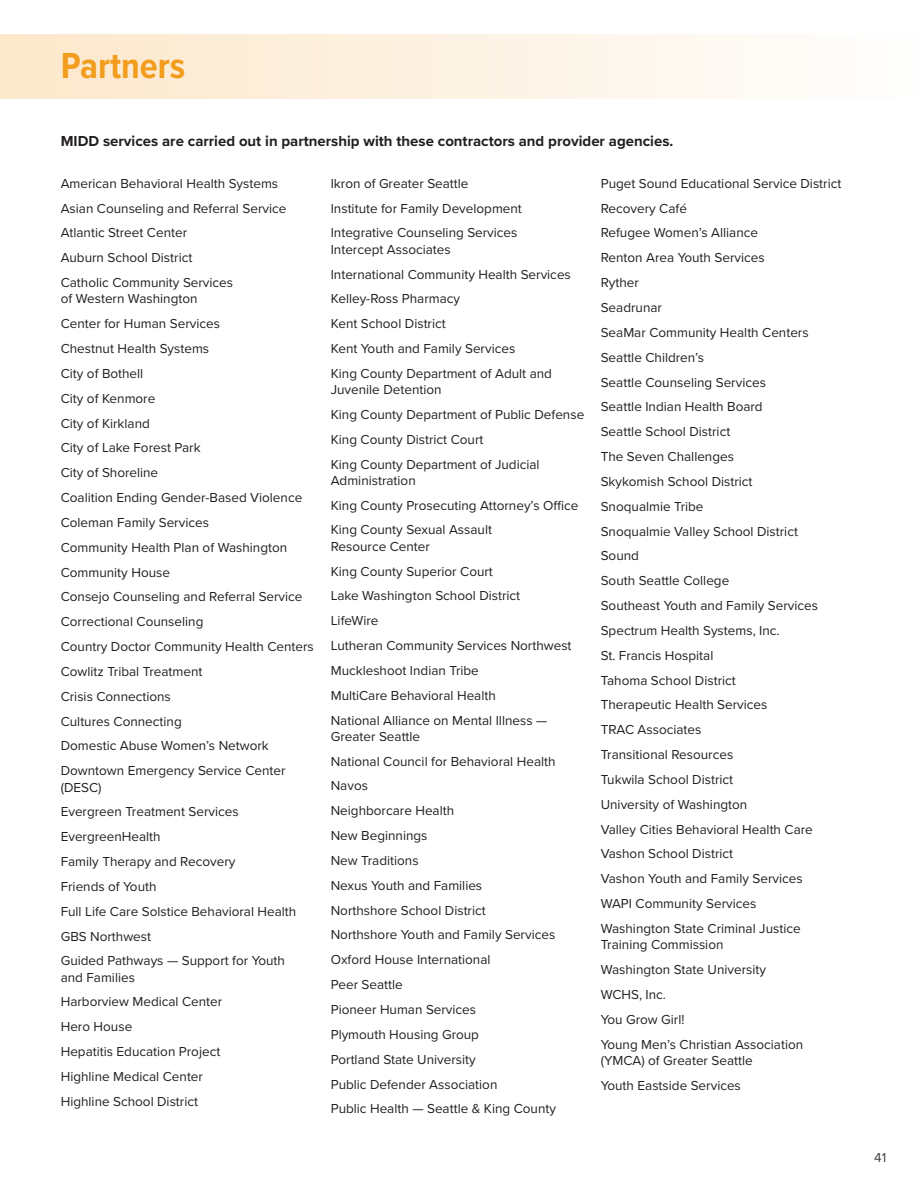
<style>
.page{position:relative;width:918px;height:1188px;background:#fff}
.page>*{position:absolute;margin:0;border:0;box-sizing:border-box;transform-origin:0 0}
.table-partner_headin{font:700 37.5px "Proxima Nova Cond";color:#f39d1e}
.body{font:700 15px "Proxima Nova";color:#231f20}
.partner_list{font:13.5px/16.2px "Proxima Nova";color:#231f20}
.t1{font:13.5px "Proxima Nova";color:#3e3e3f}
</style>
<div class="page">
<div style="left:0;top:35px;width:918px;height:64px;background:linear-gradient(to right,#fce7ca,#fefefd)"></div>
<div style="left:0;top:35px;width:14px;height:64px;background:#fce8cb"></div>
<p class="table-partner_headin" style="left:61px;top:38px;width:126px">Partners</p>
<p class="body" style="left:61px;top:130px;width:614px">MIDD services are carried out in partnership with these contractors and provider agencies.</p>
<p class="partner_list" style="left:61px;top:175px;width:219px">American Behavioral Health Systems</p>
<p class="partner_list" style="left:61px;top:199px;width:227px">Asian Counseling and Referral Service</p>
<p class="partner_list" style="left:61px;top:224px;width:128px">Atlantic Street Center</p>
<p class="partner_list" style="left:61px;top:249px;width:133px">Auburn School District</p>
<p class="partner_list" style="left:61px;top:274px;width:174px">Catholic Community Services of Western Washington</p>
<p class="partner_list" style="left:61px;top:315px;width:161px">Center for Human Services</p>
<p class="partner_list" style="left:61px;top:340px;width:150px">Chestnut Health Systems</p>
<p class="partner_list" style="left:61px;top:365px;width:84px">City of Bothell</p>
<p class="partner_list" style="left:61px;top:390px;width:96px">City of Kenmore</p>
<p class="partner_list" style="left:61px;top:414px;width:91px">City of Kirkland</p>
<p class="partner_list" style="left:61px;top:439px;width:141px">City of Lake Forest Park</p>
<p class="partner_list" style="left:61px;top:464px;width:99px">City of Shoreline</p>
<p class="partner_list" style="left:61px;top:489px;width:243px">Coalition Ending Gender-Based Violence</p>
<p class="partner_list" style="left:61px;top:514px;width:150px">Coleman Family Services</p>
<p class="partner_list" style="left:61px;top:539px;width:228px">Community Health Plan of Washington</p>
<p class="partner_list" style="left:61px;top:563px;width:111px">Community House</p>
<p class="partner_list" style="left:61px;top:588px;width:243px">Consejo Counseling and Referral Service</p>
<p class="partner_list" style="left:61px;top:613px;width:144px">Correctional Counseling</p>
<p class="partner_list" style="left:61px;top:638px;width:255px">Country Doctor Community Health Centers</p>
<p class="partner_list" style="left:61px;top:663px;width:143px">Cowlitz Tribal Treatment</p>
<p class="partner_list" style="left:61px;top:688px;width:112px">Crisis Connections</p>
<p class="partner_list" style="left:61px;top:712px;width:123px">Cultures Connecting</p>
<p class="partner_list" style="left:61px;top:737px;width:210px">Domestic Abuse Women’s Network</p>
<p class="partner_list" style="left:61px;top:762px;width:226px">Downtown Emergency Service Center (DESC)</p>
<p class="partner_list" style="left:61px;top:803px;width:179px">Evergreen Treatment Services</p>
<p class="partner_list" style="left:61px;top:828px;width:101px">EvergreenHealth</p>
<p class="partner_list" style="left:61px;top:853px;width:176px">Family Therapy and Recovery</p>
<p class="partner_list" style="left:61px;top:878px;width:97px">Friends of Youth</p>
<p class="partner_list" style="left:61px;top:903px;width:237px">Full Life Care Solstice Behavioral Health</p>
<p class="partner_list" style="left:61px;top:927px;width:92px">GBS Northwest</p>
<p class="partner_list" style="left:61px;top:952px;width:226px">Guided Pathways — Support for Youth and Families</p>
<p class="partner_list" style="left:61px;top:993px;width:163px">Harborview Medical Center</p>
<p class="partner_list" style="left:61px;top:1018px;width:73px">Hero House</p>
<p class="partner_list" style="left:61px;top:1043px;width:161px">Hepatitis Education Project</p>
<p class="partner_list" style="left:61px;top:1068px;width:144px">Highline Medical Center</p>
<p class="partner_list" style="left:61px;top:1093px;width:139px">Highline School District</p>
<p class="partner_list" style="left:331px;top:175px;width:139px">Ikron of Greater Seattle</p>
<p class="partner_list" style="left:331px;top:199px;width:193px">Institute for Family Development</p>
<p class="partner_list" style="left:331px;top:224px;width:188px">Integrative Counseling Services<br>Intercept Associates</p>
<p class="partner_list" style="left:331px;top:265px;width:242px">International Community Health Services</p>
<p class="partner_list" style="left:331px;top:290px;width:131px">Kelley-Ross Pharmacy</p>
<p class="partner_list" style="left:331px;top:315px;width:117px">Kent School District</p>
<p class="partner_list" style="left:331px;top:340px;width:186px">Kent Youth and Family Services</p>
<p class="partner_list" style="left:331px;top:365px;width:223px">King County Department of Adult and<br>Juvenile Detention</p>
<p class="partner_list" style="left:331px;top:406px;width:255px">King County Department of Public Defense</p>
<p class="partner_list" style="left:331px;top:431px;width:154px">King County District Court</p>
<p class="partner_list" style="left:331px;top:455px;width:210px">King County Department of Judicial<br>Administration</p>
<p class="partner_list" style="left:331px;top:496px;width:249px">King County Prosecuting Attorney’s Office</p>
<p class="partner_list" style="left:331px;top:521px;width:163px">King County Sexual Assault<br>Resource Center</p>
<p class="partner_list" style="left:331px;top:562px;width:164px">King County Superior Court</p>
<p class="partner_list" style="left:331px;top:587px;width:191px">Lake Washington School District</p>
<p class="partner_list" style="left:331px;top:612px;width:49px">LifeWire</p>
<p class="partner_list" style="left:331px;top:637px;width:242px">Lutheran Community Services Northwest</p>
<p class="partner_list" style="left:331px;top:662px;width:150px">Muckleshoot Indian Tribe</p>
<p class="partner_list" style="left:331px;top:687px;width:167px">MultiCare Behavioral Health</p>
<p class="partner_list" style="left:331px;top:711px;width:218px">National Alliance on Mental Illness —<br>Greater Seattle</p>
<p class="partner_list" style="left:331px;top:752px;width:226px">National Council for Behavioral Health</p>
<p class="partner_list" style="left:331px;top:777px;width:39px">Navos</p>
<p class="partner_list" style="left:331px;top:802px;width:125px">Neighborcare Health</p>
<p class="partner_list" style="left:331px;top:827px;width:98px">New Beginnings</p>
<p class="partner_list" style="left:331px;top:852px;width:89px">New Traditions</p>
<p class="partner_list" style="left:331px;top:877px;width:153px">Nexus Youth and Families</p>
<p class="partner_list" style="left:331px;top:901px;width:157px">Northshore School District</p>
<p class="partner_list" style="left:331px;top:926px;width:226px">Northshore Youth and Family Services</p>
<p class="partner_list" style="left:331px;top:951px;width:161px">Oxford House International</p>
<p class="partner_list" style="left:331px;top:976px;width:74px">Peer Seattle</p>
<p class="partner_list" style="left:331px;top:1001px;width:147px">Pioneer Human Services</p>
<p class="partner_list" style="left:331px;top:1026px;width:150px">Plymouth Housing Group</p>
<p class="partner_list" style="left:331px;top:1050px;width:147px">Portland State University</p>
<p class="partner_list" style="left:331px;top:1075px;width:168px">Public Defender Association</p>
<p class="partner_list" style="left:331px;top:1100px;width:227px">Public Health — Seattle &amp; King County</p>
<p class="partner_list" style="left:601px;top:175px;width:242px">Puget Sound Educational Service District</p>
<p class="partner_list" style="left:601px;top:199px;width:88px">Recovery Café</p>
<p class="partner_list" style="left:601px;top:224px;width:159px">Refugee Women’s Alliance</p>
<p class="partner_list" style="left:601px;top:249px;width:165px">Renton Area Youth Services</p>
<p class="partner_list" style="left:601px;top:274px;width:40px">Ryther</p>
<p class="partner_list" style="left:601px;top:299px;width:63px">Seadrunar</p>
<p class="partner_list" style="left:601px;top:324px;width:209px">SeaMar Community Health Centers</p>
<p class="partner_list" style="left:601px;top:348px;width:105px">Seattle Children’s</p>
<p class="partner_list" style="left:601px;top:373px;width:167px">Seattle Counseling Services</p>
<p class="partner_list" style="left:601px;top:398px;width:164px">Seattle Indian Health Board</p>
<p class="partner_list" style="left:601px;top:423px;width:131px">Seattle School District</p>
<p class="partner_list" style="left:601px;top:448px;width:135px">The Seven Challenges</p>
<p class="partner_list" style="left:601px;top:473px;width:153px">Skykomish School District</p>
<p class="partner_list" style="left:601px;top:498px;width:104px">Snoqualmie Tribe</p>
<p class="partner_list" style="left:601px;top:522px;width:199px">Snoqualmie Valley School District</p>
<p class="partner_list" style="left:601px;top:547px;width:40px">Sound</p>
<p class="partner_list" style="left:601px;top:572px;width:130px">South Seattle College</p>
<p class="partner_list" style="left:601px;top:597px;width:219px">Southeast Youth and Family Services</p>
<p class="partner_list" style="left:601px;top:622px;width:180px">Spectrum Health Systems, Inc.</p>
<p class="partner_list" style="left:601px;top:647px;width:114px">St. Francis Hospital</p>
<p class="partner_list" style="left:601px;top:671px;width:137px">Tahoma School District</p>
<p class="partner_list" style="left:601px;top:696px;width:168px">Therapeutic Health Services</p>
<p class="partner_list" style="left:601px;top:721px;width:102px">TRAC Associates</p>
<p class="partner_list" style="left:601px;top:746px;width:134px">Transitional Resources</p>
<p class="partner_list" style="left:601px;top:771px;width:134px">Tukwila School District</p>
<p class="partner_list" style="left:601px;top:796px;width:148px">University of Washington</p>
<p class="partner_list" style="left:601px;top:820px;width:214px">Valley Cities Behavioral Health Care</p>
<p class="partner_list" style="left:601px;top:845px;width:134px">Vashon School District</p>
<p class="partner_list" style="left:601px;top:870px;width:203px">Vashon Youth and Family Services</p>
<p class="partner_list" style="left:601px;top:895px;width:157px">WAPI Community Services</p>
<p class="partner_list" style="left:601px;top:920px;width:201px">Washington State Criminal Justice<br>Training Commission</p>
<p class="partner_list" style="left:601px;top:961px;width:167px">Washington State University</p>
<p class="partner_list" style="left:601px;top:986px;width:67px">WCHS, Inc.</p>
<p class="partner_list" style="left:601px;top:1011px;width:85px">You Grow Girl!</p>
<p class="partner_list" style="left:601px;top:1035px;width:204px">Young Men’s Christian Association (YMCA) of Greater Seattle</p>
<p class="partner_list" style="left:601px;top:1076px;width:142px">Youth Eastside Services</p>
<p class="t1" style="left:874px;top:1147px;width:14px">41</p>
</div>
